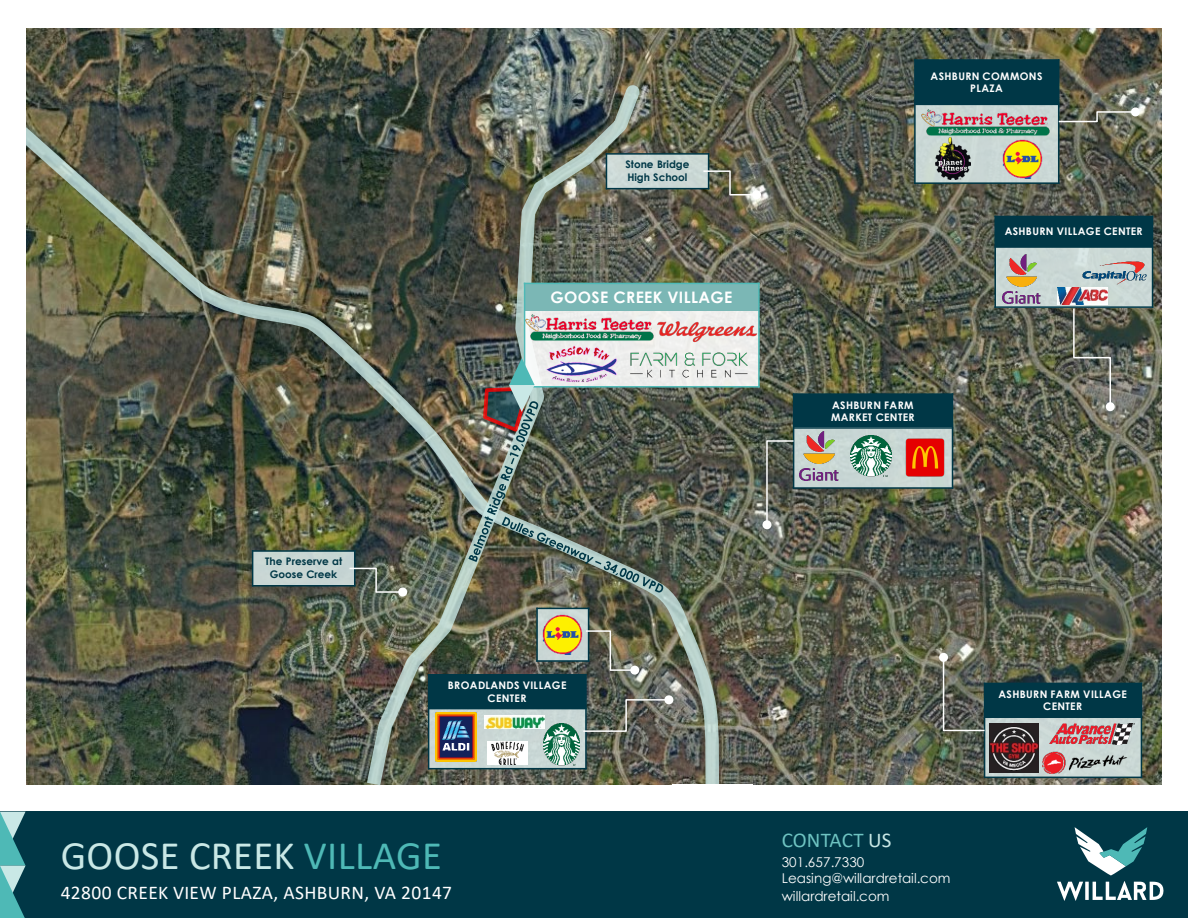
<style>
.page{position:relative;width:1188px;height:918px;background:#fff}
.page>*{position:absolute;margin:0;border:0;box-sizing:border-box;transform-origin:0 0}
.t1{font:40.5px "Calibri";letter-spacing:.01em;color:#c9e8e6}
.t2{font:21px "Calibri";letter-spacing:.005em;color:#6ec3c1}
.t3{font:19.5px "Calibri";letter-spacing:.02em;color:#fff}
.t4{font:700 15.9px "Century Gothic";letter-spacing:.025em;color:#fff}
.t5{font:13.5px/18px "Century Gothic";letter-spacing:.005em;color:#fff}
.t6{font:700 10.5px/12.3px "Century Gothic";letter-spacing:.035em;color:#fff;text-align:center}
.t7{font:700 10.5px/12.6px "Century Gothic";color:#003746;text-align:center}
.s1{color:#4eb9b6}
.s2{color:#c9e8e6}
</style>
<div class="page">
<img style="left:26px;top:29px;width:1136px;height:756px">
<div style="left:915px;top:60px;width:144px;height:44px;background:#003746"></div>
<div style="left:915px;top:104px;width:144px;height:79px;background:#cad7d4"></div>
<hr style="left:914px;top:104px;width:145px;height:1px;background:#003746">
<hr style="left:914px;top:59px;width:2px;height:125px;background:#003746">
<hr style="left:1058px;top:59px;width:1px;height:125px;background:#003746">
<hr style="left:914px;top:59px;width:145px;height:2px;background:#003746">
<hr style="left:914px;top:182px;width:145px;height:2px;background:#003746">
<svg style="left:1057px;top:110px;width:80px;height:13px"></svg>
<div style="left:1131px;top:107px;width:9px;height:9px;background:#fff;border-radius:50%"></div>
<div style="left:995px;top:216px;width:158px;height:31px;background:#003746"></div>
<div style="left:995px;top:247px;width:158px;height:60px;background:#cad8d5"></div>
<hr style="left:994px;top:246px;width:159px;height:2px;background:#003746">
<hr style="left:994px;top:216px;width:2px;height:92px;background:#003746">
<hr style="left:1152px;top:216px;width:1px;height:92px;background:#003746">
<hr style="left:994px;top:306px;width:159px;height:2px;background:#003746">
<svg style="left:1072px;top:307px;width:40px;height:101px;background:#64665c"></svg>
<div style="left:1106px;top:402px;width:9px;height:9px;background:#fff;border-radius:50%"></div>
<div style="left:985px;top:683px;width:156px;height:34px;background:#003746"></div>
<div style="left:985px;top:717px;width:156px;height:60px;background:#d7e6e5;opacity:.9"></div>
<hr style="left:984px;top:717px;width:158px;height:1px;background:#003746">
<hr style="left:984px;top:683px;width:1px;height:95px;background:#003746">
<hr style="left:1141px;top:683px;width:1px;height:95px;background:#003746">
<hr style="left:984px;top:777px;width:158px;height:1px;background:#003746">
<svg style="left:942px;top:656px;width:44px;height:76px;background:#64685f"></svg>
<div style="left:939px;top:653px;width:9px;height:9px;background:#fff;border-radius:50%"></div>
<div style="left:794px;top:394px;width:159px;height:34px;background:#003746"></div>
<div style="left:794px;top:428px;width:159px;height:60px;background:#c8d6d4"></div>
<hr style="left:793px;top:427px;width:160px;height:2px;background:#003746">
<hr style="left:793px;top:393px;width:1px;height:96px;background:#003746">
<hr style="left:952px;top:393px;width:1px;height:96px;background:#003746">
<hr style="left:793px;top:393px;width:160px;height:2px;background:#003746">
<hr style="left:793px;top:487px;width:160px;height:2px;background:#003746">
<svg style="left:765px;top:440px;width:30px;height:86px;background:#5f655c"></svg>
<div style="left:762px;top:520px;width:9px;height:9px;background:#fff;border-radius:50%"></div>
<img style="left:0;top:108px;width:730px;height:704px">
<div style="left:0;top:81px;width:26px;height:81px;background:#fff"></div>
<div style="left:672px;top:785px;width:81px;height:25px;background:#fff"></div>
<img style="left:1003px;top:158px;width:39px;height:21px">
<img style="left:935px;top:158px;width:35px;height:22px">
<img style="left:1003px;top:255px;width:38px;height:49px">
<img style="left:902px;top:438px;width:57px;height:39px">
<img style="left:1057px;top:287px;width:51px;height:17px">
<img style="left:1081px;top:255px;width:66px;height:37px">
<img style="left:800px;top:431px;width:38px;height:49px">
<img style="left:851px;top:435px;width:41px;height:42px">
<img style="left:990px;top:724px;width:42px;height:48px">
<img style="left:1032px;top:722px;width:103px;height:63px">
<img style="left:1049px;top:724px;width:86px;height:20px">
<div style="left:606px;top:154px;width:103px;height:35px;background:#cad7d4"></div>
<hr style="left:708px;top:153px;width:1px;height:36px;background:#003746">
<hr style="left:606px;top:153px;width:103px;height:2px;background:#003746">
<hr style="left:606px;top:188px;width:103px;height:1px;background:#003746">
<svg style="left:702px;top:170px;width:56px;height:26px"></svg>
<div style="left:752px;top:190px;width:9px;height:9px;background:#fff;border-radius:50%"></div>
<div style="left:0;top:812px;width:1188px;height:106px;background:#003746"></div>
<svg style="left:0;top:812px;width:26px;height:106px"></svg>
<svg style="left:1057px;top:827px;width:106px;height:74px"></svg>
<img style="left:358px;top:28px;width:288px;height:772px">
<div style="left:525px;top:283px;width:234px;height:28px;background:#7bb7b5"></div>
<div style="left:525px;top:311px;width:234px;height:76px;background:#efefed"></div>
<hr style="left:524px;top:283px;width:1px;height:105px;background:#4eb9b6">
<hr style="left:758px;top:283px;width:2px;height:105px;background:#4eb9b6">
<hr style="left:524px;top:283px;width:236px;height:1px;background:#4eb9b6">
<hr style="left:524px;top:386px;width:236px;height:2px;background:#4eb9b6">
<img style="left:657px;top:321px;width:100px;height:21px">
<img style="left:468px;top:358px;width:195px;height:235px">
<img style="left:525px;top:292px;width:129px;height:72px">
<img style="left:546px;top:328px;width:71px;height:72px">
<img style="left:630px;top:352px;width:118px;height:25px">
<img style="left:921px;top:105px;width:129px;height:53px">
<p class="t7" style="left:626px;top:157px;width:65px;text-align:left">Stone Bridge<br>High School</p>
<p class="t4" style="left:551px;top:285px;width:183px">GOOSE CREEK VILLAGE</p>
<p class="t6" style="left:931px;top:69px;width:113px">ASHBURN COMMONS<br>PLAZA</p>
<p class="t6" style="left:1005px;top:225px;width:140px">ASHBURN VILLAGE CENTER</p>
<p class="t6" style="left:832px;top:398px;width:83px">ASHBURN FARM</p>
<p class="t6" style="left:831px;top:410px;width:85px">MARKET CENTER</p>
<p class="t7" style="left:265px;top:555px;width:78px">The Preserve at<br>Goose Creek</p>
<p class="t6" style="left:448px;top:679px;width:120px">BROADLANDS VILLAGE<br>CENTER</p>
<p class="t1" style="left:61px;top:827px;width:383px">GOOSE CREEK <span class="s1">VILLAGE</span></p>
<p class="t3" style="left:61px;top:879px;width:393px">42800 CREEK VIEW PLAZA, ASHBURN, VA 20147</p>
<p class="t6" style="left:998px;top:688px;width:130px">ASHBURN FARM VILLAGE<br>CENTER</p>
<p class="t2" style="left:782px;top:825px;width:111px">CONTACT <span class="s2">US</span></p>
<p class="t5" style="left:782px;top:853px;width:84px">301.657.7330</p>
<p class="t5" style="left:782px;top:869px;width:170px">Leasing@willardretail.com willardretail.com</p>
</div>
